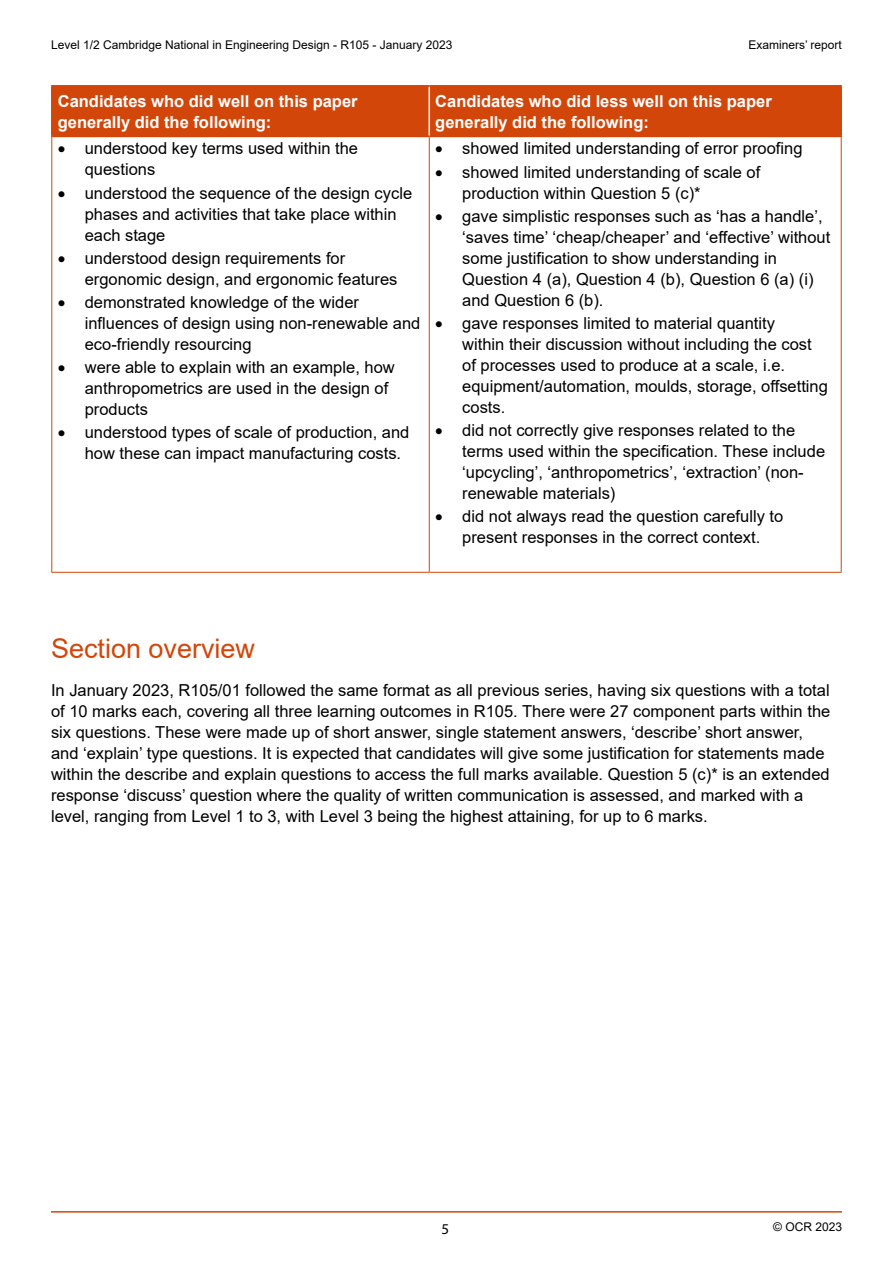
<style>
.page{position:relative;width:893px;height:1263px;background:#fff}
.page>*{position:absolute;margin:0;border:0;box-sizing:border-box;transform-origin:0 0}
.Heading_1{font:27px "Arial";color:#d2460a}
.t1{font:16.5px/21px "Arial";color:#000}
.Table_header_row{font:700 16.5px/21px "Arial";color:#fff}
.t2{font:15px "Myriad Pro";color:#000}
.t3{font:12px "Arial";color:#000}
</style>
<div class="page">
<hr style="left:51px;top:1211px;width:791px;height:1px;background:#d2460a">
<div style="left:53px;top:87px;width:787px;height:49px;background:#d2460a"></div>
<hr style="left:428px;top:87px;width:2px;height:49px;background:#fff">
<hr style="left:51px;top:87px;width:2px;height:49px;background:#d2460a">
<hr style="left:51px;top:85px;width:378px;height:2px;background:#d2460a">
<hr style="left:51px;top:136px;width:378px;height:1px;background:#d2460a">
<hr style="left:429px;top:85px;width:413px;height:2px;background:#d2460a">
<hr style="left:840px;top:87px;width:2px;height:49px;background:#d2460a">
<hr style="left:429px;top:136px;width:413px;height:1px;background:#d2460a">
<hr style="left:51px;top:137px;width:1px;height:435px;background:#d2460a">
<hr style="left:429px;top:137px;width:1px;height:435px;background:#d2460a">
<hr style="left:841px;top:137px;width:1px;height:435px;background:#d2460a">
<hr style="left:51px;top:572px;width:378px;height:1px;background:#d2460a">
<hr style="left:429px;top:572px;width:413px;height:1px;background:#d2460a">
<p class="t3" style="left:51px;top:36px;width:403px">Level 1/2 Cambridge National in Engineering Design - R105 - January 2023</p>
<p class="t3" style="left:748px;top:36px;width:95px">Examiners’ report</p>
<p class="Table_header_row" style="left:58px;top:91px;width:301px">Candidates who did well on this paper generally did the following:</p>
<p class="Table_header_row" style="left:435px;top:91px;width:338px">Candidates who did less well on this paper generally did the following:</p>
<p class="t1" style="left:85px;top:138px;width:275px;text-indent:-27px">• understood key terms used within the questions</p>
<p class="t1" style="left:85px;top:182px;width:329px;text-indent:-27px">• understood the sequence of the design cycle phases and activities that take place within each stage</p>
<p class="t1" style="left:85px;top:247px;width:314px;text-indent:-27px">• understood design requirements for ergonomic design, and ergonomic features</p>
<p class="t1" style="left:85px;top:291px;width:337px;text-indent:-27px">• demonstrated knowledge of the wider influences of design using non-renewable and eco-friendly resourcing</p>
<p class="t1" style="left:85px;top:357px;width:311px;text-indent:-27px">• were able to explain with an example, how anthropometrics are used in the design of products</p>
<p class="t1" style="left:85px;top:422px;width:326px;text-indent:-27px">• understood types of scale of production, and how these can impact manufacturing costs.</p>
<p class="t1" style="left:435px;top:138px;width:369px">• showed limited understanding of error proofing</p>
<p class="t1" style="left:462px;top:161px;width:300px;text-indent:-27px">• showed limited understanding of scale of production within Question 5 (c)*</p>
<p class="t1" style="left:462px;top:205px;width:370px;text-indent:-27px">• gave simplistic responses such as ‘has a handle’, ‘saves time’ ‘cheap/cheaper’ and ‘effective’ without some justification to show understanding in Question 4 (a), Question 4 (b), Question 6 (a) (i) and Question 6 (b).</p>
<p class="t1" style="left:462px;top:312px;width:367px;text-indent:-27px">• gave responses limited to material quantity<br>within their discussion without including the cost of processes used to produce at a scale, i.e. equipment/automation, moulds, storage, offsetting costs.</p>
<p class="t1" style="left:462px;top:420px;width:364px;text-indent:-27px">• did not correctly give responses related to the terms used within the specification. These include ‘upcycling’, ‘anthropometrics’, ‘extraction’ (non&shy;renewable materials)</p>
<p class="t1" style="left:435px;top:506px;width:349px;text-align:center">• did not always read the question carefully to present responses in the correct context.</p>
<p class="Heading_1" style="left:51px;top:630px;width:206px">Section overview</p>
<p class="t1" style="left:51px;top:680px;width:781px">In January 2023, R105/01 followed the same format as all previous series, having six questions with a total of 10 marks each, covering all three learning outcomes in R105. There were 27 component parts within the six questions. These were made up of short answer, single statement answers, ‘describe’ short answer, and ‘explain’ type questions. It is expected that candidates will give some justification for statements made within the describe and explain questions to access the full marks available. Question 5 (c)* is an extended response ‘discuss’ question where the quality of written communication is assessed, and marked with a level, ranging from Level 1 to 3, with Level 3 being the highest attaining, for up to 6 marks.</p>
<p class="t2" style="left:442px;top:1219px;width:9px">5</p>
<p class="t3" style="left:773px;top:1219px;width:70px">© OCR 2023</p>
</div>
